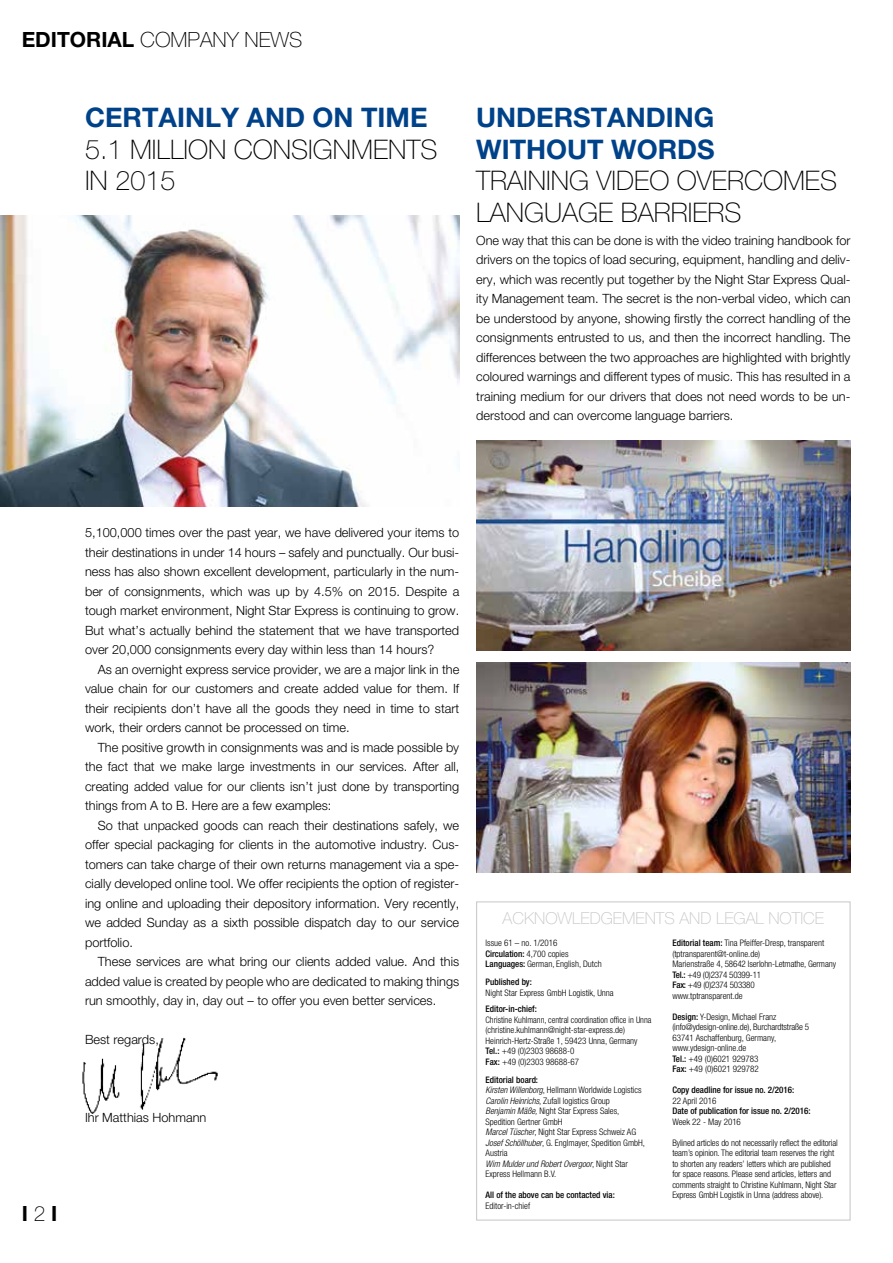
<style>
.page{position:relative;width:893px;height:1263px;background:#fff}
.page>*{position:absolute;margin:0;border:0;box-sizing:border-box;transform-origin:0 0}
.t1{font:100 27px/31.5px "Helvetica Neue";color:#000}
.t2{font:700 27px/31.5px "Helvetica Neue";color:#004289}
.t3{font:100 21px "Helvetica Neue";color:#000}
.t4{font:700 21px "Helvetica Neue";color:#000}
.t5{font:100 16.5px "Helvetica Neue";color:#c6c6c6}
.t6{font:300 12.75px/19.5px "Helvetica Neue";color:#000;text-align:justify}
.t7{font:300 condensed 9px/10.5px "Helvetica Neue";color:#000}
.t8{font:300 condensed 9px/10.5px "Helvetica Neue";color:#000;scale:.95 1}
.t9{font:500 condensed 9px "Helvetica Neue";color:#000}
.s1{font-weight:700}
.s2{font-weight:100}
.s3{font-weight:500}
.s4{font-style:italic}
</style>
<div class="page">
<img style="left:82px;top:1037px;width:136px;height:77px">
<img style="left:476px;top:662px;width:374px;height:211px">
<img style="left:476px;top:440px;width:374px;height:210px">
<img style="left:0;top:216px;width:459px;height:290px">
<div style="left:476px;top:901px;width:374px;height:319px;border:1px solid #c6c6c6"></div>
<h2 class="t3" style="left:22px;top:28px;width:282px"><span class="s1">EDITORIAL</span> COMPANY NEWS</h2>
<h1 class="t2" style="left:85px;top:101px;width:344px">CERTAINLY AND ON TIME</h1>
<h1 class="t1" style="left:85px;top:134px;width:354px">5.1 MILLION CONSIGNMENTS<br>IN 2015</h1>
<h1 class="t2" style="left:476px;top:101px;width:240px">UNDERSTANDING<br>WITHOUT WORDS</h1>
<h1 class="t1" style="left:476px;top:165px;width:362px">TRAINING VIDEO OVERCOMES<br>LANGUAGE BARRIERS</h1>
<p class="t6" style="left:476px;top:230px;width:376px">One way that this can be done is with the video training handbook for drivers on the topics of load securing, equipment, handling and deliv&shy;ery, which was recently put together by the Night Star Express Qual&shy;ity Management team. The secret is the non-verbal video, which can be understood by anyone, showing firstly the correct handling of the consignments entrusted to us, and then the incorrect handling. The differences between the two approaches are highlighted with brightly coloured warnings and different types of music. This has resulted in a training medium for our drivers that does not need words to be un&shy;derstood and can overcome language barriers.</p>
<h2 class="t4" style="left:22px;top:1200px;width:37px">I <span class="s2">2</span> I</h2>
<p class="t6" style="left:85px;top:523px;width:376px">5,100,000 times over the past year, we have delivered your items to their destinations in under 14 hours – safely and punctually. Our busi&shy;ness has also shown excellent development, particularly in the num&shy;ber of consignments, which was up by 4.5% on 2015. Despite a tough market environment, Night Star Express is continuing to grow.<br>But what’s actually behind the statement that we have transported over 20,000 consignments every day within less than 14 hours?</p>
<p class="t6" style="left:85px;top:659px;width:376px;text-indent:13px">As an overnight express service provider, we are a major link in the value chain for our customers and create added value for them. If their recipients don’t have all the goods they need in time to start work, their orders cannot be processed on time.</p>
<p class="t6" style="left:85px;top:737px;width:376px;text-indent:13px">The positive growth in consignments was and is made possible by the fact that we make large investments in our services. After all, creating added value for our clients isn’t just done by transporting things from A to B. Here are a few examples:</p>
<p class="t6" style="left:85px;top:815px;width:376px;text-indent:13px">So that unpacked goods can reach their destinations safely, we offer special packaging for clients in the automotive industry. Cus&shy;tomers can take charge of their own returns management via a spe&shy;cially developed online tool. We offer recipients the option of register&shy;ing online and uploading their depository information. Very recently, we added Sunday as a sixth possible dispatch day to our service portfolio.</p>
<p class="t6" style="left:85px;top:951px;width:376px;text-indent:13px">These services are what bring our clients added value. And this added value is created by people who are dedicated to making things run smoothly, day in, day out – to offer you even better services.</p>
<p class="t6" style="left:85px;top:1029px;width:75px">Best regards,</p>
<p class="t6" style="left:85px;top:1107px;width:123px">Ihr Matthias Hohmann</p>
<p class="t5" style="left:503px;top:908px;width:323px">ACKNOWLEDGEMENTS AND LEGAL NOTICE</p>
<p class="t7" style="left:485px;top:938px;width:118px">Issue 61 – no. 1/2016<br><span class="s3">Circulation:</span> 4,700 copies<br><span class="s3">Languages:</span> German, English, Dutch</p>
<p class="t9" style="left:485px;top:977px;width:48px">Published by:</p>
<p class="t7" style="left:485px;top:987px;width:130px">Night Star Express GmbH Logistik, Unna</p>
<p class="t9" style="left:485px;top:1004px;width:53px">Editor-in-chief:</p>
<p class="t8" style="left:485px;top:1014px;width:176px">Christine Kuhlmann, central coordination office in Unna (christine.kuhlmann@night-star-express.de)<br>Heinrich-Hertz-Straße 1, 59423 Unna, Germany <span class="s3">Tel.:</span> +49 (0)2303 98688-0<br><span class="s3">Fax:</span> +49 (0)2303 98688-67</p>
<p class="t7" style="left:485px;top:1074px;width:161px"><span class="s3">Editorial board:<br></span><span class="s4">Kirsten Willenborg</span>, Hellmann Worldwide Logistics <span class="s4">Carolin Heinrichs</span>, Zufall logistics Group<br><span class="s4">Benjamin Mäße,</span> Night Star Express Sales, Spedition Gertner GmbH<br><span class="s4">Marcel Tüscher</span>, Night Star Express Schweiz AG <span class="s4">Josef Schöllhuber</span>, G. Englmayer, Spedition GmbH, Austria<br><span class="s4">Wim Mulder und Robert Overgoor</span>, Night Star Express Hellmann B.V.</p>
<p class="t9" style="left:485px;top:1190px;width:131px">All of the above can be contacted via:</p>
<p class="t7" style="left:485px;top:1200px;width:46px">Editor-in-chief</p>
<p class="t7" style="left:672px;top:938px;width:165px"><span class="s3">Editorial team:</span> Tina Pfeiffer-Dresp, transparent (tptransparent@t-online.de)<br>Marienstraße 4, 58642 Iserlohn-Letmathe, Germany <span class="s3">Tel.:</span> +49 (0)2374 50399-11<br><span class="s3">Fax:</span> +49 (0)2374 503380<br>www.tptransparent.de</p>
<p class="t7" style="left:672px;top:1011px;width:138px"><span class="s3">Design:</span> Y-Design, Michael Franz (info@ydesign-online.de), Burchardtstraße 5<br>63741 Aschaffenburg, Germany, www.ydesign-online.de<br><span class="s3">Tel.:</span> +49 (0)6021 929783<br><span class="s3">Fax:</span> +49 (0)6021 929782</p>
<p class="t9" style="left:672px;top:1085px;width:123px">Copy deadline for issue no. 2/2016:</p>
<p class="t7" style="left:672px;top:1095px;width:46px">22 April 2016</p>
<p class="t9" style="left:672px;top:1106px;width:140px">Date of publication for issue no. 2/2016:</p>
<p class="t7" style="left:672px;top:1116px;width:70px">Week 22 - May 2016</p>
<p class="t7" style="left:672px;top:1137px;width:167px">Bylined articles do not necessarily reflect the editorial team’s opinion. The editorial team reserves the right to shorten any readers’ letters which are published for space reasons. Please send articles, letters and comments straight to Christine Kuhlmann, Night Star Express GmbH Logistik in Unna (address above).</p>
</div>
